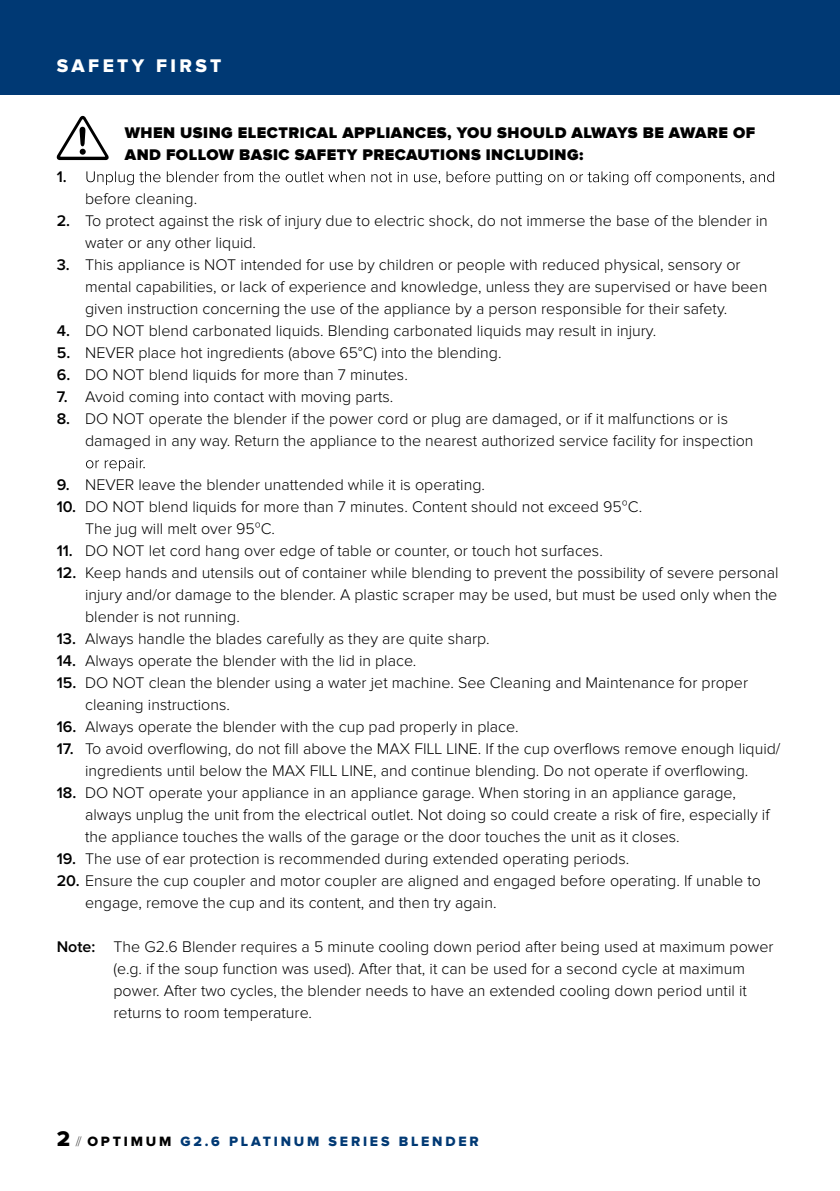
<style>
.page{position:relative;width:840px;height:1191px;background:#fff}
.page>*{position:absolute;margin:0;border:0;box-sizing:border-box;transform-origin:0 0}
.t1{font:19px "Proxima Nova Extrabld";letter-spacing:.18em;color:#fff}
.t2{font:300 16px/22px "Proxima Nova";color:#000}
.t3{font:900 16px/22px "Proxima Nova";letter-spacing:.03em;color:#000}
.t4{font:600 16px "Proxima Nova";color:#000}
.t5{font:14px "Proxima Nova Extrabld";letter-spacing:.2em;color:#003974}
.s1{font-weight:600}
.s2{font-family:"Lato"}
.s3{font-size:22px;color:#000}
.s4{font-family:"Proxima Nova";font-weight:100;color:#000}
.s5{color:#000}
</style>
<div class="page">
<div style="left:0;top:0;width:839px;height:94px;background:#003974"></div>
<svg style="left:56px;top:116px;width:53px;height:44px"></svg>
<svg style="left:86px;top:171px;width:687px;height:14px"></svg>
<svg style="left:86px;top:458px;width:59px;height:13px"></svg>
<p class="t1" style="left:57px;top:57px;width:166px">SAFETY FIRST</p>
<p class="t4" style="left:57px;top:169px;width:11px">1.</p>
<p class="t3" style="left:125px;top:122px;width:631px">WHEN USING ELECTRICAL APPLIANCES, YOU SHOULD ALWAYS BE AWARE OF<br>AND FOLLOW BASIC SAFETY PRECAUTIONS INCLUDING:</p>
<p class="t2" style="left:85px;top:188px;width:113px">before cleaning.</p>
<p class="t2" style="left:85px;top:210px;width:683px;text-indent:-28px"><span class="s1">2.</span> To protect against the risk of injury due to electric shock, do not immerse the base of the blender in water or any other liquid.</p>
<p class="t2" style="left:85px;top:254px;width:683px;text-indent:-28px"><span class="s1">3.</span> This appliance is NOT intended for use by children or people with reduced physical, sensory or mental capabilities, or lack of experience and knowledge, unless they are supervised or have been given instruction concerning the use of the appliance by a person responsible for their safety.</p>
<p class="t2" style="left:57px;top:320px;width:600px"><span class="s1">4.</span> DO NOT blend carbonated liquids. Blending carbonated liquids may result in injury.</p>
<p class="t2" style="left:57px;top:342px;width:446px"><span class="s1">5.</span> NEVER place hot ingredients (above 65°C) into the blending.</p>
<p class="t2" style="left:57px;top:364px;width:352px"><span class="s1">6.</span> DO NOT blend liquids for more than 7 minutes.</p>
<p class="t2" style="left:57px;top:386px;width:338px"><span class="s1">7.</span> Avoid coming into contact with moving parts.</p>
<p class="t2" style="left:85px;top:408px;width:669px;text-indent:-28px"><span class="s1">8.</span> DO NOT operate the blender if the power cord or plug are damaged, or if it malfunctions or is damaged in any way. Return the appliance to the nearest authorized service facility for inspection</p>
<p class="t2" style="left:57px;top:474px;width:429px"><span class="s1">9.</span> NEVER leave the blender unattended while it is operating.</p>
<p class="t2" style="left:85px;top:496px;width:558px;text-indent:-28px"><span class="s1">10.</span> DO NOT blend liquids for more than 7 minutes. Content should not exceed 95<span class="s2">º</span>C.<br>The jug will melt over 95<span class="s2">º</span>C.</p>
<p class="t2" style="left:57px;top:540px;width:547px"><span class="s1">11.</span> DO NOT let cord hang over edge of table or counter, or touch hot surfaces.</p>
<p class="t2" style="left:85px;top:562px;width:694px;text-align:justify;text-indent:-28px"><span class="s1">12.</span> Keep hands and utensils out of container while blending to prevent the possibility of severe personal injury and/or damage to the blender. A plastic scraper may be used, but must be used only when the blender is not running.</p>
<p class="t2" style="left:57px;top:628px;width:434px"><span class="s1">13.</span> Always handle the blades carefully as they are quite sharp.</p>
<p class="t2" style="left:57px;top:650px;width:361px"><span class="s1">14.</span> Always operate the blender with the lid in place.</p>
<p class="t2" style="left:85px;top:672px;width:664px;text-indent:-28px"><span class="s1">15.</span> DO NOT clean the blender using a water jet machine. See Cleaning and Maintenance for proper cleaning instructions.</p>
<p class="t2" style="left:57px;top:716px;width:463px"><span class="s1">16.</span> Always operate the blender with the cup pad properly in place.</p>
<p class="t2" style="left:57px;top:738px;width:724px;text-align:center"><span class="s1">17.</span> To avoid overflowing, do not fill above the MAX FILL LINE. If the cup overflows remove enough liquid/ ingredients until below the MAX FILL LINE, and continue blending. Do not operate if overflowing.</p>
<p class="t2" style="left:85px;top:782px;width:685px;text-indent:-28px"><span class="s1">18.</span> DO NOT operate your appliance in an appliance garage. When storing in an appliance garage, always unplug the unit from the electrical outlet. Not doing so could create a risk of fire, especially if the appliance touches the walls of the garage or the door touches the unit as it closes.</p>
<p class="t2" style="left:57px;top:848px;width:573px"><span class="s1">19.</span> The use of ear protection is recommended during extended operating periods.</p>
<p class="t2" style="left:85px;top:870px;width:677px;text-indent:-28px"><span class="s1">20.</span> Ensure the cup coupler and motor coupler are aligned and engaged before operating. If unable to engage, remove the cup and its content, and then try again.</p>
<p class="t2" style="left:113px;top:936px;width:661px;text-indent:-57px"><span class="s1">Note:</span> The G2.6 Blender requires a 5 minute cooling down period after being used at maximum power (e.g. if the soup function was used). After that, it can be used for a second cycle at maximum power. After two cycles, the blender needs to have an extended cooling down period until it returns to room temperature.</p>
<p class="t5" style="left:57px;top:1135px;width:423px"><span class="s3">2</span> <span class="s4">//</span> <span class="s5">OPTIMUM</span> G2.6 PLATINUM SERIES BLENDER</p>
</div>
